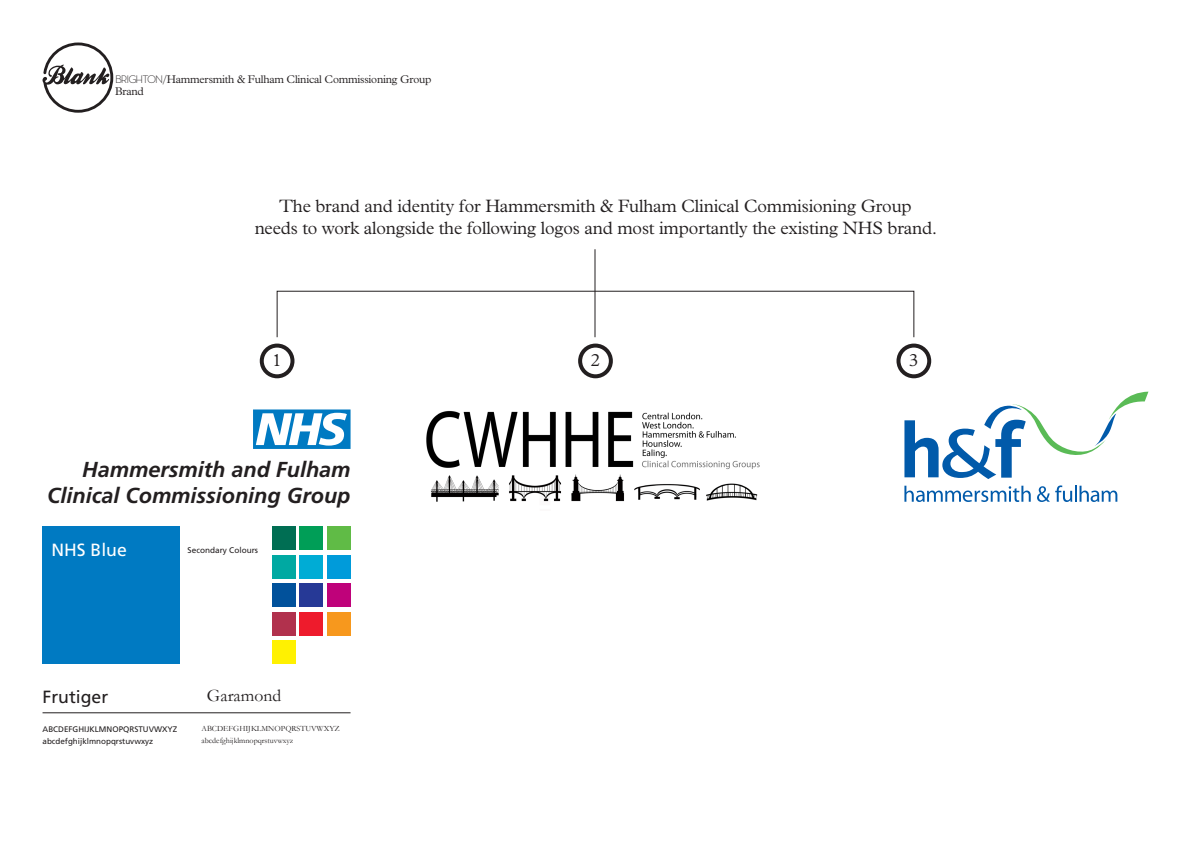
<style>
.page{position:relative;width:1191px;height:842px;background:#fff}
.page>*{position:absolute;margin:0;border:0;box-sizing:border-box;transform-origin:0 0}
.t1{font:italic 700 21.7px "Frutiger";color:#231f20}
.t2{font:300 18px/22px "Plantin";letter-spacing:-.01em;color:#231f20;text-align:center}
.t3{font:17.7px "Frutiger";color:#231f20}
.t4{font:17.7px "Garamond";color:#231f20}
.t5{font:17.7px "Frutiger";color:#fff}
.t6{font:300 11.2px "Plantin";letter-spacing:-.02em;color:#231f20}
.t7{font:8.2px "Frutiger";color:#231f20}
.t8{font:8.1px "Frutiger";color:#231f20}
.t9{font:8.1px "Garamond";color:#231f20}
.s1{font-family:"Neutra Text TF"}
</style>
<div class="page">
<svg style="left:43px;top:43px;width:70px;height:70px"></svg>
<img style="left:426px;top:411px;width:334px;height:91px">
<svg style="left:253px;top:409px;width:97px;height:40px"></svg>
<svg style="left:904px;top:392px;width:244px;height:87px"></svg>
<svg style="left:904px;top:486px;width:126px;height:16px"></svg>
<svg style="left:1037px;top:485px;width:80px;height:17px"></svg>
<div style="left:260px;top:344px;width:34px;height:34px;border:4px solid #231f20;border-radius:50%"></div>
<div style="left:578px;top:344px;width:35px;height:34px;border:4px solid #231f20;border-radius:50%"></div>
<div style="left:896px;top:344px;width:35px;height:34px;border:4px solid #231f20;border-radius:50%"></div>
<hr style="left:594px;top:249px;width:1px;height:88px;background:#231f20">
<div style="left:272px;top:526px;width:24px;height:24px;background:#006e53"></div>
<div style="left:299px;top:526px;width:24px;height:24px;background:#009e57"></div>
<div style="left:326px;top:526px;width:24px;height:24px;background:#60bb46"></div>
<div style="left:272px;top:555px;width:24px;height:24px;background:#00a9a2"></div>
<div style="left:299px;top:555px;width:24px;height:24px;background:#00acd5"></div>
<div style="left:326px;top:555px;width:24px;height:24px;background:#009bda"></div>
<div style="left:272px;top:583px;width:24px;height:24px;background:#01519b"></div>
<div style="left:299px;top:583px;width:24px;height:24px;background:#263996"></div>
<div style="left:326px;top:583px;width:24px;height:24px;background:#bf027a"></div>
<div style="left:272px;top:611px;width:24px;height:24px;background:#b1314d"></div>
<div style="left:299px;top:611px;width:24px;height:24px;background:#ee1b2c"></div>
<div style="left:326px;top:611px;width:24px;height:24px;background:#f7981d"></div>
<div style="left:272px;top:640px;width:24px;height:24px;background:#fff101"></div>
<div style="left:43px;top:526px;width:137px;height:138px;background:#007ac2"></div>
<hr style="left:43px;top:712px;width:307px;height:1px;background:#231f20">
<p class="t6" style="left:115px;top:72px;width:318px"><span class="s1">BRIGHTON/</span>Hammersmith &amp; Fulham Clinical Commissioning Group</p>
<p class="t6" style="left:115px;top:84px;width:30px">Brand</p>
<p class="t2" style="left:255px;top:195px;width:684px">The brand and identity for Hammersmith &amp; Fulham Clinical Commisioning Group<br>needs to work alongside the following logos and most importantly the existing NHS brand.</p>
<p class="t2" style="left:272px;top:349px;width:11px">1</p>
<p class="t2" style="left:590px;top:349px;width:11px">2</p>
<p class="t2" style="left:909px;top:349px;width:11px">3</p>
<p class="t1" style="left:82px;top:456px;width:270px">Hammersmith and Fulham</p>
<p class="t1" style="left:47px;top:482px;width:305px">Clinical Commissioning Group</p>
<p class="t5" style="left:51px;top:540px;width:77px">NHS Blue</p>
<p class="t7" style="left:188px;top:545px;width:72px">Secondary Colours</p>
<p class="t3" style="left:43px;top:687px;width:67px">Frutiger</p>
<p class="t4" style="left:207px;top:685px;width:76px">Garamond</p>
<p class="t8" style="left:43px;top:724px;width:136px">ABCDEFGHIJKLMNOPQRSTUVWXYZ</p>
<p class="t8" style="left:43px;top:736px;width:112px">abcdefghijklmnopqrstuvwxyz</p>
<p class="t9" style="left:201px;top:724px;width:140px">ABCDEFGHIJKLMNOPQRSTUVWXYZ</p>
<p class="t9" style="left:201px;top:735px;width:93px">abcdefghijklmnopqrstuvwxyz</p>
</div>
